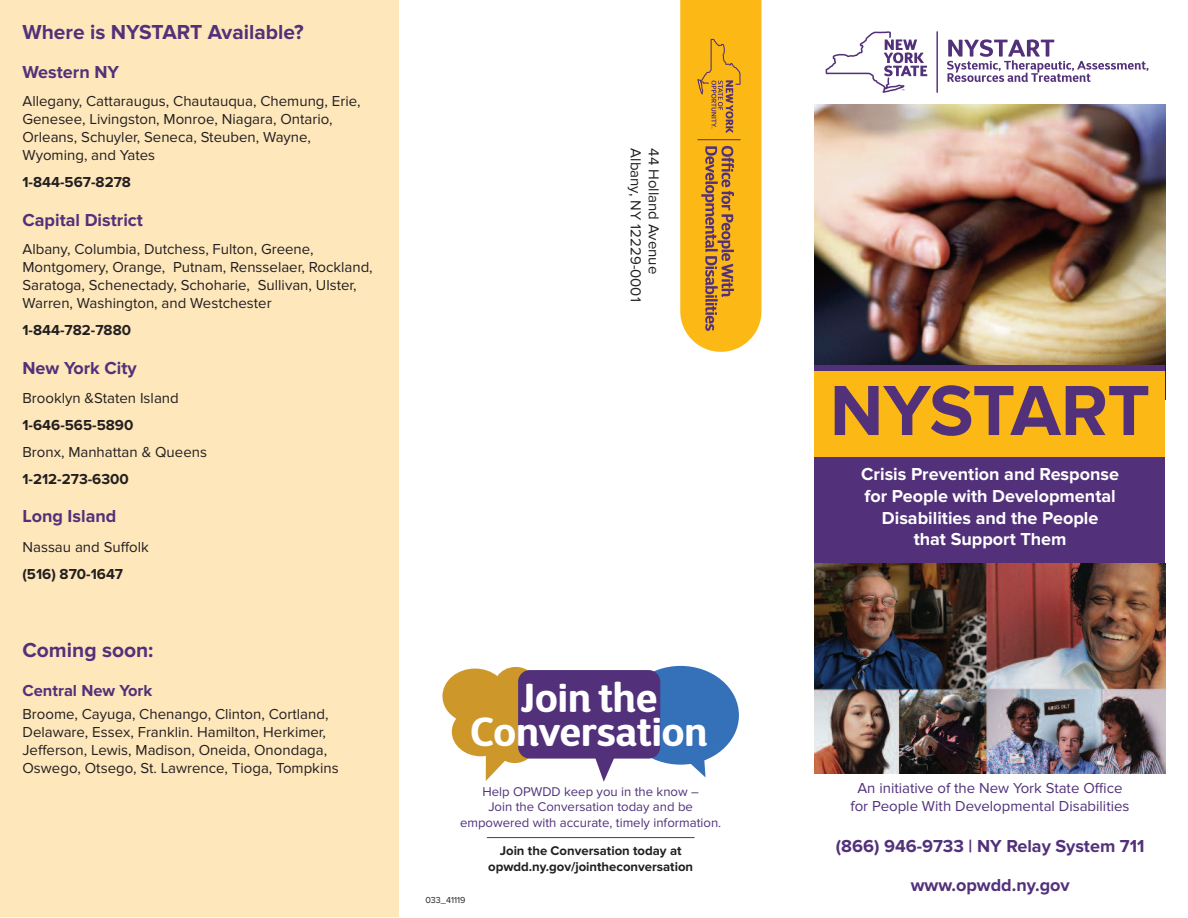
<style>
.page{position:relative;width:1188px;height:918px;background:#fff}
.page>*{position:absolute;margin:0;border:0;box-sizing:border-box;transform-origin:0 0}
.t1{font:700 73.5px "Proxima Nova";letter-spacing:-.01em;color:#52317a}
.t2{font:700 40.5px "D Sari";color:#fff}
.t3{font:700 21px "Proxima Nova";color:#52317a}
.t4{font:700 18px/21.6px "Proxima Nova";color:#fff;text-align:center}
.t5{font:700 18px/39px "Proxima Nova";color:#52317a;text-align:center}
.t6{font:700 16.5px "Proxima Nova";color:#52317a}
.t7{font:15px/18px "Proxima Nova";color:#231f20}
.t8{font:15px/18px "Proxima Nova";color:#52317a;text-align:center}
.t9{font:700 15px "Proxima Nova";color:#231f20}
.t10{font:13.2px/15.8px "Proxima Nova";color:#52317a;text-align:center}
.t11{font:700 13.2px/15.8px "Proxima Nova";color:#231f20;text-align:center}
.t12{font:9px "Proxima Nova";color:#231f20}
</style>
<div class="page">
<img style="left:814px;top:105px;width:352px;height:260px">
<div style="left:814px;top:365px;width:352px;height:199px;background:#52317a"></div>
<div style="left:0;top:0;width:399px;height:917px;background:#fee7bb"></div>
<svg style="left:947px;top:39px;width:201px;height:43px"></svg>
<svg style="left:826px;top:31px;width:101px;height:62px"></svg>
<hr style="left:936px;top:31px;width:2px;height:62px;background:#52317a">
<div style="left:814px;top:371px;width:352px;height:85px;background:#fcb814"></div>
<svg style="left:680px;top:0;width:81px;height:352px;background:#edae23"></svg>
<img style="left:814px;top:564px;width:352px;height:210px">
<svg style="left:689px;top:761px;width:17px;height:16px"></svg>
<svg style="left:595px;top:759px;width:19px;height:23px"></svg>
<svg style="left:442px;top:667px;width:86px;height:114px"></svg>
<div style="left:622px;top:666px;width:117px;height:99px;background:#3571b8;border-radius:50%"></div>
<div style="left:518px;top:670px;width:142px;height:89px;background:#52317a;border-radius:12px"></div>
<hr style="left:487px;top:837px;width:208px;height:1px;background:#52317a">
<h3 class="t3" style="left:22px;top:25px;width:283px">Where is NYSTART Available?</h3>
<p class="t5" style="left:22px;top:54px;width:98px">Western NY</p>
<p class="t7" style="left:22px;top:94px;width:340px">Allegany, Cattaraugus, Chautauqua, Chemung, Erie, Genesee, Livingston, Monroe, Niagara, Ontario, Orleans, Schuyler, Seneca, Steuben, Wayne, Wyoming, and Yates</p>
<p class="t9" style="left:23px;top:177px;width:110px">1-844-567-8278</p>
<p class="t5" style="left:22px;top:202px;width:122px">Capital District</p>
<p class="t7" style="left:22px;top:242px;width:352px">Albany, Columbia, Dutchess, Fulton, Greene, Montgomery, Orange, Putnam, Rensselaer, Rockland, Saratoga, Schenectady, Schoharie, Sullivan, Ulster, Warren, Washington, and Westchester</p>
<p class="t9" style="left:23px;top:325px;width:110px">1-844-782-7880</p>
<p class="t5" style="left:22px;top:351px;width:116px">New York City</p>
<p class="t7" style="left:22px;top:390px;width:158px">Brooklyn &amp;Staten Island</p>
<p class="t9" style="left:23px;top:420px;width:112px">1-646-565-5890</p>
<p class="t7" style="left:23px;top:444px;width:186px">Bronx, Manhattan &amp; Queens</p>
<p class="t9" style="left:22px;top:474px;width:108px">1-212-273-6300</p>
<p class="t5" style="left:22px;top:499px;width:95px">Long Island</p>
<p class="t7" style="left:22px;top:539px;width:128px">Nassau and Suffolk</p>
<p class="t9" style="left:22px;top:569px;width:102px">(516) 870-1647</p>
<h3 class="t3" style="left:22px;top:643px;width:133px">Coming soon:</h3>
<p class="t6" style="left:22px;top:685px;width:131px">Central New York</p>
<p class="t7" style="left:22px;top:706px;width:318px">Broome, Cayuga, Chenango, Clinton, Cortland, Delaware, Essex, Franklin. Hamilton, Herkimer, Jefferson, Lewis, Madison, Oneida, Onondaga, Oswego, Otsego, St. Lawrence, Tioga, Tompkins</p>
<p class="t7" style="left:662px;top:148px;width:155px;rotate:90deg">44 Holland Avenue<br>Albany, NY 12229-0001</p>
<h2 class="t2" style="left:521px;top:684px;width:138px">Join the</h2>
<h2 class="t2" style="left:471px;top:718px;width:239px">Conversation</h2>
<p class="t10" style="left:460px;top:784px;width:263px">Help OPWDD keep you in the know –<br>Join the Conversation today and be empowered with accurate, timely information.</p>
<p class="t11" style="left:488px;top:844px;width:207px">Join the Conversation today at opwdd.ny.gov/jointheconversation</p>
<p class="t12" style="left:425px;top:897px;width:42px">033_41119</p>
<h1 class="t1" style="left:830px;top:386px;width:322px">NYSTART</h1>
<p class="t4" style="left:861px;top:465px;width:259px">Crisis Prevention and Response for People with Developmental<br>Disabilities and the People<br>that Support Them</p>
<p class="t8" style="left:850px;top:780px;width:281px">An initiative of the New York State Office for People With Developmental Disabilities</p>
<p class="t5" style="left:836px;top:828px;width:310px">(866) 946-9733 | NY Relay System 711 www.opwdd.ny.gov</p>
</div>
